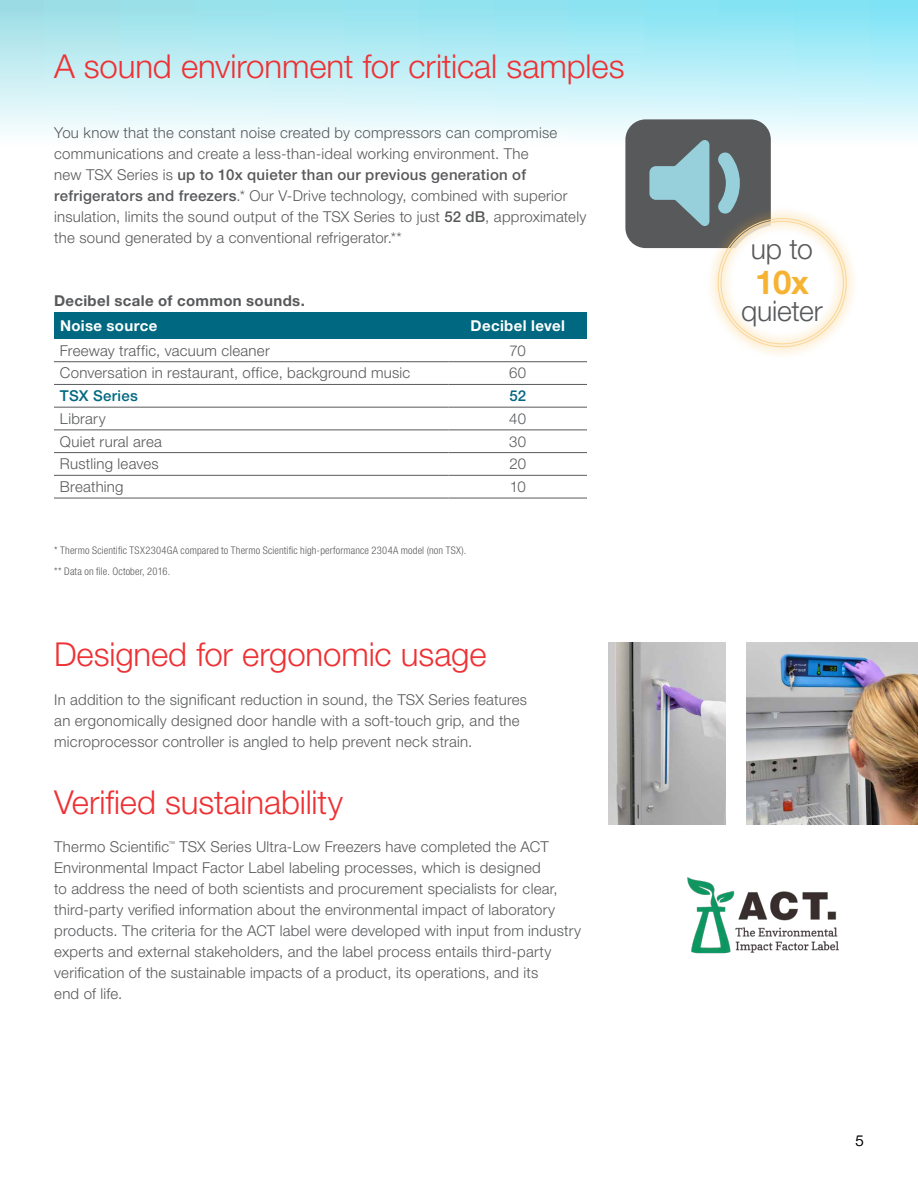
<style>
.page{position:relative;width:918px;height:1188px;background:#fff}
.page>*{position:absolute;margin:0;border:0;box-sizing:border-box;transform-origin:0 0}
.t1{font:300 33px "Helvetica Neue LTW1 G";letter-spacing:-.005em;color:#ee3134}
.t2{font:700 33px "Helvetica Neue LTW1 G";color:#f6b333}
.t3{font:300 28.35px "Helvetica Neue LTW1 G";letter-spacing:-.01em;color:#58595b}
.t4{font:300 15px/21px "Helvetica Neue LTW1 G";letter-spacing:.015em;color:#58595b}
.t5{font:700 15px "Helvetica Neue LTW1 G";letter-spacing:.025em;color:#58595b}
.t6{font:700 15px "Helvetica Neue LTW1 G";letter-spacing:.025em;color:#fff}
.t7{font:500 15px "Helvetica Neue LTW1 G";letter-spacing:.02em;color:#006880}
.t8{font:300 15px "Helvetica Neue LTW1 G";color:#000}
.t9{font:300 condensed 10.5px/20.2px "Helvetica Neue LTW1 G";letter-spacing:.015em;color:#58595b}
.t10{font:300 6.75px "Helvetica Neue LTW1 G";color:#58595b}
.s1{font-weight:500}
</style>
<div class="page">
<div style="left:0;top:0;width:918px;height:159px;background:linear-gradient(to bottom,#89e1ee,#fff)"></div>
<div style="left:625px;top:119px;width:146px;height:129px;background:#58595b;border-radius:20px"></div>
<div style="left:54px;top:312px;width:533px;height:27px;background:#006880"></div>
<hr style="left:54px;top:407px;width:394px;height:1px;background:#58595b">
<hr style="left:448px;top:407px;width:139px;height:1px;background:#58595b">
<hr style="left:54px;top:430px;width:394px;height:1px;background:#58595b">
<hr style="left:448px;top:430px;width:139px;height:1px;background:#58595b">
<hr style="left:54px;top:452px;width:394px;height:1px;background:#58595b">
<hr style="left:448px;top:452px;width:139px;height:1px;background:#58595b">
<hr style="left:54px;top:475px;width:394px;height:1px;background:#58595b">
<hr style="left:448px;top:475px;width:139px;height:1px;background:#58595b">
<hr style="left:54px;top:498px;width:394px;height:1px;background:#58595b">
<hr style="left:448px;top:498px;width:139px;height:1px;background:#58595b">
<hr style="left:54px;top:361px;width:394px;height:1px;background:#58595b">
<hr style="left:448px;top:361px;width:139px;height:1px;background:#58595b">
<hr style="left:54px;top:384px;width:394px;height:1px;background:#58595b">
<hr style="left:448px;top:384px;width:139px;height:1px;background:#58595b">
<div style="left:705px;top:206px;width:154px;height:154px;background:#f6b333;opacity:.5"></div>
<img style="left:747px;top:642px;width:171px;height:183px">
<img style="left:609px;top:642px;width:116px;height:183px">
<svg style="left:649px;top:140px;width:60px;height:86px"></svg>
<svg style="left:717px;top:152px;width:23px;height:62px"></svg>
<img style="left:687px;top:877px;width:152px;height:77px">
<h1 class="t1" style="left:54px;top:46px;width:572px">A sound environment for critical samples</h1>
<p class="t4" style="left:54px;top:122px;width:534px">You know that the constant noise created by compressors can compromise communications and create a less-than-ideal working environment. The<br>new TSX Series is <span class="s1">up to 10x quieter than our previous generation of refrigerators and freezers</span>.* Our V-Drive technology, combined with superior insulation, limits the sound output of the TSX Series to just <span class="s1">52 dB</span>, approximately the sound generated by a conventional refrigerator.**</p>
<p class="t5" style="left:54px;top:291px;width:252px">Decibel scale of common sounds.</p>
<p class="t6" style="left:60px;top:316px;width:99px">Noise source</p>
<p class="t6" style="left:471px;top:316px;width:96px">Decibel level</p>
<p class="t4" style="left:60px;top:340px;width:211px">Freeway traffic, vacuum cleaner</p>
<p class="t4" style="left:510px;top:340px;width:18px">70</p>
<p class="t4" style="left:60px;top:363px;width:352px">Conversation in restaurant, office, background music</p>
<p class="t4" style="left:509px;top:363px;width:19px">60</p>
<p class="t7" style="left:60px;top:387px;width:79px">TSX Series</p>
<p class="t7" style="left:509px;top:387px;width:18px">52</p>
<p class="t4" style="left:60px;top:408px;width:47px">Library</p>
<p class="t4" style="left:509px;top:408px;width:18px">40</p>
<p class="t4" style="left:60px;top:431px;width:104px">Quiet rural area</p>
<p class="t4" style="left:509px;top:431px;width:18px">30</p>
<p class="t4" style="left:60px;top:453px;width:100px">Rustling leaves</p>
<p class="t4" style="left:509px;top:453px;width:18px">20</p>
<p class="t4" style="left:60px;top:476px;width:65px">Breathing</p>
<p class="t4" style="left:510px;top:476px;width:18px">10</p>
<p class="t9" style="left:54px;top:541px;width:414px">* Thermo Scientific TSX2304GA compared to Thermo Scientific high-performance 2304A model (non TSX). ** Data on file. October, 2016.</p>
<h1 class="t1" style="left:54px;top:634px;width:434px">Designed for ergonomic usage</h1>
<p class="t4" style="left:54px;top:689px;width:474px">In addition to the significant reduction in sound, the TSX Series features an ergonomically designed door handle with a soft-touch grip, and the microprocessor controller is angled to help prevent neck strain.</p>
<h1 class="t1" style="left:54px;top:782px;width:291px">Verified sustainability</h1>
<p class="t4" style="left:54px;top:836px;width:117px">Thermo Scientific</p>
<p class="t10" style="left:168px;top:839px;width:8px">™</p>
<p class="t4" style="left:54px;top:836px;width:528px;text-indent:125px">TSX Series Ultra-Low Freezers have completed the ACT Environmental Impact Factor Label labeling processes, which is designed<br>to address the need of both scientists and procurement specialists for clear, third-party verified information about the environmental impact of laboratory products. The criteria for the ACT label were developed with input from industry experts and external stakeholders, and the label process entails third-party verification of the sustainable impacts of a product, its operations, and its<br>end of life.</p>
<h2 class="t3" style="left:751px;top:232px;width:63px">up to</h2>
<h1 class="t2" style="left:755px;top:261px;width:55px">10x</h1>
<h2 class="t3" style="left:741px;top:293px;width:83px">quieter</h2>
<p class="t8" style="left:856px;top:1131px;width:10px">5</p>
</div>
